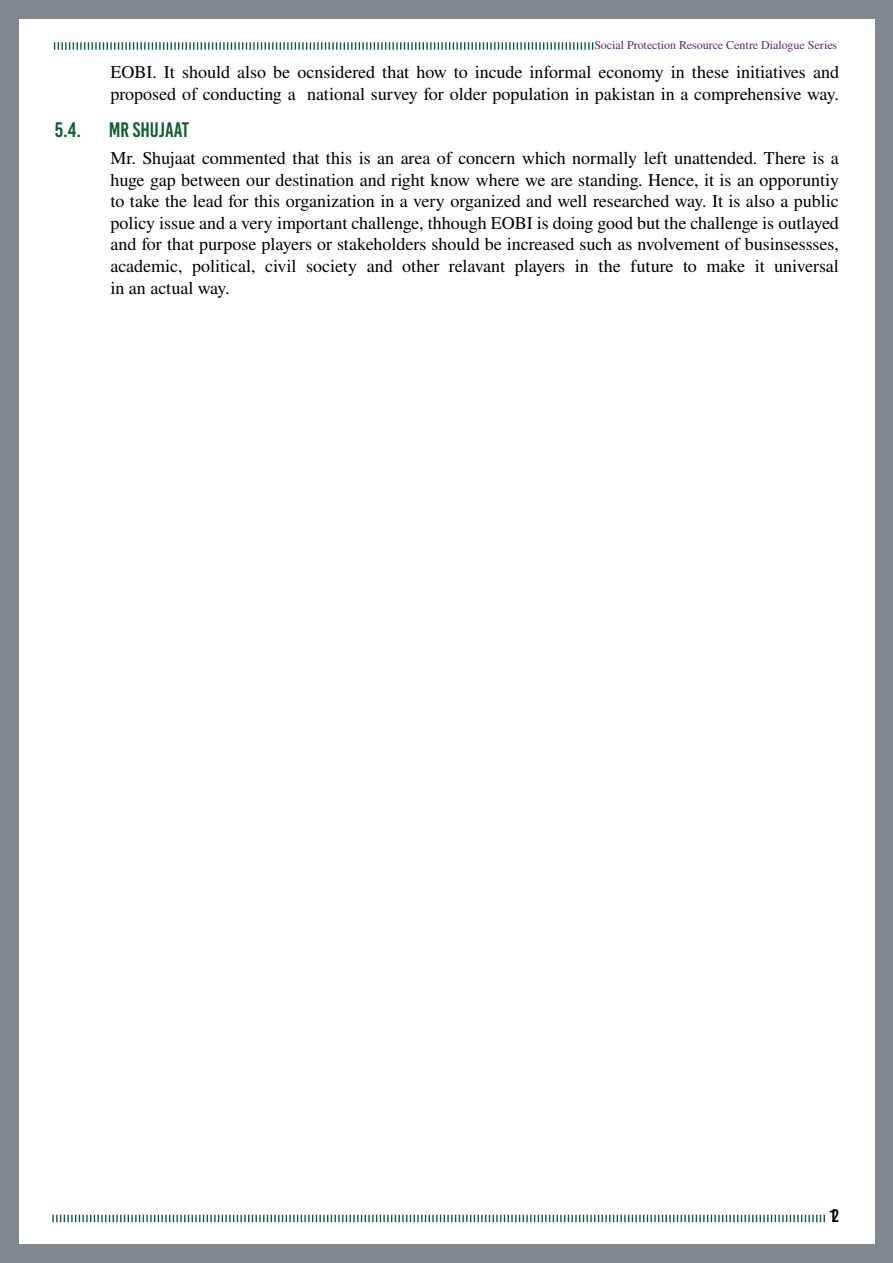
<style>
.page{position:relative;width:893px;height:1263px;background:#fff}
.page>*{position:absolute;margin:0;border:0;box-sizing:border-box;transform-origin:0 0}
.t1{font:21px "Bebas Kai";color:#115f31}
.t2{font:18px/21.6px "Nimbus Rom No 9 L";color:#000}
.t3{font:18px "Bebas Kai";color:#000}
.t4{font:12px "Nimbus Rom No 9 L";color:#582a78}
</style>
<div class="page">
<svg style="left:52px;top:1214px;width:773px;height:9px"></svg>
<svg style="left:54px;top:42px;width:539px;height:8px"></svg>
<div style="left:2px;top:0;width:891px;height:18px;background:#82878e"></div>
<div style="left:876px;top:0;width:17px;height:1262px;background:#82878e"></div>
<div style="left:0;top:0;width:19px;height:1262px;background:#82878e"></div>
<div style="left:2px;top:1244px;width:891px;height:18px;background:#82878e"></div>
<p class="t4" style="left:594px;top:36px;width:244px">Social Protection Resource Centre Dialogue Series</p>
<p class="t2" style="left:110px;top:61px;width:730px">EOBI. It should also be ocnsidered that how to incude informal economy in these initiatives and proposed of conducting a national survey for older population in pakistan in a comprehensive way.</p>
<p class="t1" style="left:55px;top:119px;width:28px">5.4.</p>
<p class="t1" style="left:109px;top:119px;width:82px">MR SHUJAAT</p>
<p class="t2" style="left:110px;top:146px;width:730px;text-align:justify">Mr. Shujaat commented that this is an area of concern which normally left unattended. There is a huge gap between our destination and right know where we are standing. Hence, it is an opporuntiy to take the lead for this organization in a very organized and well researched way. It is also a public policy issue and a very important challenge, thhough EOBI is doing good but the challenge is outlayed and for that purpose players or stakeholders should be increased such as nvolvement of businsessses, academic, political, civil society and other relavant players in the future to make it universal in an actual way.</p>
<p class="t3" style="left:829px;top:1206px;width:11px">12</p>
</div>
